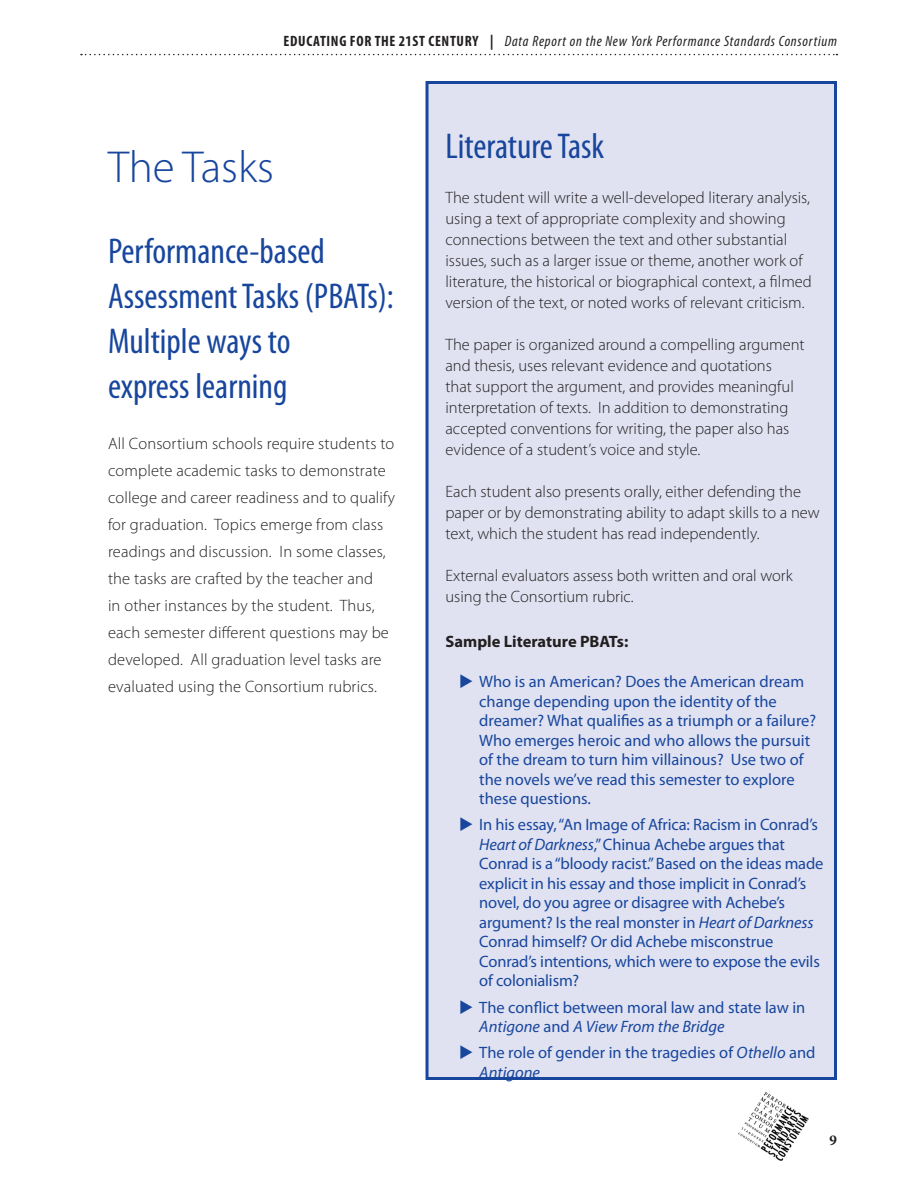
<style>
.page{position:relative;width:918px;height:1188px;background:#fff}
.page>*{position:absolute;margin:0;border:0;box-sizing:border-box;transform-origin:0 0}
.t1{font:300 45px "Myriad Pro";color:#18469d}
.t2{font:condensed 36px/45px "Myriad Pro";color:#18469d}
.t3{font:300 16.5px/21px "Myriad Pro";color:#231f20}
.t4{font:16.5px/19.5px "Myriad Pro";letter-spacing:-.01em;color:#18469d}
.t5{font:700 16.5px "Myriad Pro";color:#231f20}
.t6{font:italic condensed 15px "Myriad Pro";letter-spacing:.05em;color:#231f20}
.t7{font:700 15px "Minion Pro";color:#231f20}
.s1{font-weight:700;font-style:normal}
.s2{font-style:italic}
</style>
<div class="page">
<svg style="left:81px;top:54px;width:756px;height:1px"></svg>
<img style="left:738px;top:1091px;width:71px;height:70px">
<div style="left:426px;top:81px;width:411px;height:999px;background:#e0e2f1;border:3px solid #18469d"></div>
<p class="t6" style="left:284px;top:32px;width:555px"><span class="s1">EDUCATING FOR THE 21ST CENTURY |</span> Data Report on the New York Performance Standards Consortium</p>
<h1 class="t1" style="left:108px;top:140px;width:167px">The Tasks</h1>
<h2 class="t2" style="left:108px;top:229px;width:287px">Performance-based<br>Assessment Tasks (PBATs):<br>Multiple ways to<br>express learning</h2>
<p class="t3" style="left:108px;top:430px;width:289px;line-height:27px">All Consortium schools require students to complete academic tasks to demonstrate college and career readiness and to qualify for graduation. Topics emerge from class readings and discussion. In some classes, the tasks are crafted by the teacher and<br>in other instances by the student. Thus, each semester different questions may be developed. All graduation level tasks are evaluated using the Consortium rubrics.</p>
<h2 class="t2" style="left:446px;top:123px;width:160px">Literature Task</h2>
<p class="t3" style="left:446px;top:186px;width:368px">The student will write a well-developed literary analysis, using a text of appropriate complexity and showing connections between the text and other substantial issues, such as a larger issue or theme, another work of literature, the historical or biographical context, a filmed version of the text, or noted works of relevant criticism.</p>
<p class="t3" style="left:446px;top:333px;width:361px">The paper is organized around a compelling argument and thesis, uses relevant evidence and quotations<br>that support the argument, and provides meaningful interpretation of texts. In addition to demonstrating accepted conventions for writing, the paper also has evidence of a student’s voice and style.</p>
<p class="t3" style="left:446px;top:480px;width:376px">Each student also presents orally, either defending the paper or by demonstrating ability to adapt skills to a new text, which the student has read independently.</p>
<p class="t3" style="left:446px;top:564px;width:349px">External evaluators assess both written and oral work using the Consortium rubric.</p>
<p class="t5" style="left:446px;top:630px;width:184px">Sample Literature PBATs:</p>
<p class="t4" style="left:479px;top:671px;width:339px">Who is an American? Does the American dream change depending upon the identity of the dreamer? What qualifies as a triumph or a failure?<br>Who emerges heroic and who allows the pursuit of the dream to turn him villainous? Use two of the novels we’ve read this semester to explore these questions.</p>
<p class="t4" style="left:479px;top:815px;width:346px">In his essay, “An Image of Africa: Racism in Conrad’s <span class="s2">Heart of Darkness</span>,” Chinua Achebe argues that Conrad is a “bloody racist.” Based on the ideas made explicit in his essay and those implicit in Conrad’s novel, do you agree or disagree with Achebe’s argument? Is the real monster in <span class="s2">Heart of Darkness </span>Conrad himself? Or did Achebe misconstrue Conrad’s intentions, which were to expose the evils of colonialism?</p>
<p class="t4" style="left:479px;top:997px;width:328px">The conflict between moral law and state law in<br><span class="s2">Antigone</span> and <span class="s2">A View From the Bridge</span></p>
<p class="t4" style="left:479px;top:1043px;width:338px">The role of gender in the tragedies of <span class="s2">Othello</span> and<br><span class="s2">Antigone</span></p>
<p class="t7" style="left:829px;top:1130px;width:9px">9</p>
</div>
